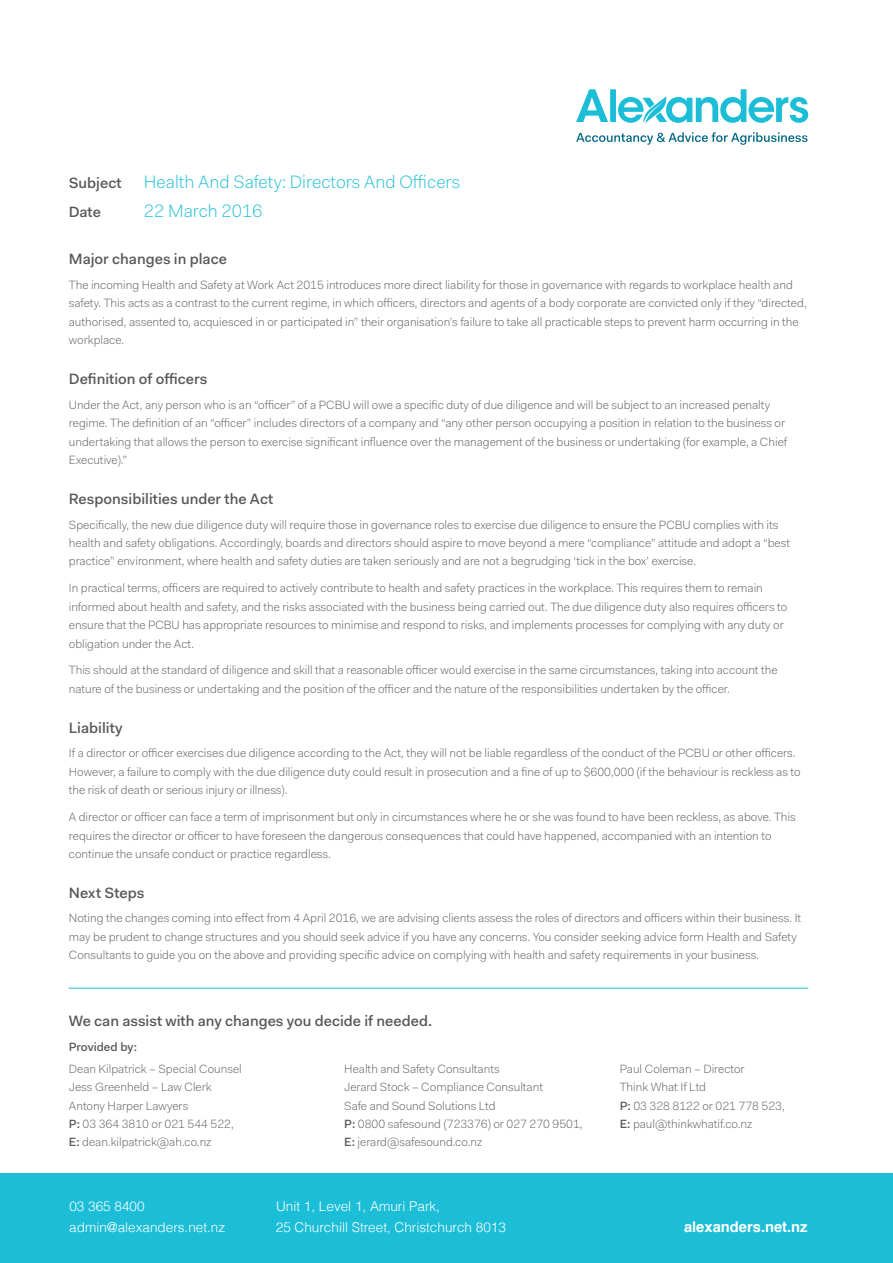
<style>
.page{position:relative;width:893px;height:1263px;background:#fff}
.page>*{position:absolute;margin:0;border:0;box-sizing:border-box;transform-origin:0 0}
.t1{font:300 18px "Fakt Pro";color:#1cbed7}
.t2{font:500 15px "Fakt Pro";color:#57585a}
.t3{font:700 14.7px "Helvetica";color:#fff}
.t4{font:300 13.5px/20.9px "Helvetica";color:#fff}
.t5{font:300 12px/18.5px "Fakt Pro";color:#57585a}
.t6{font:500 12px "Fakt Pro";letter-spacing:-.005em;color:#57585a}
.s1{font-weight:500;font-size:15px;color:#57585a}
.s2{font-weight:500}
</style>
<div class="page">
<svg style="left:576px;top:89px;width:232px;height:34px"></svg>
<svg style="left:576px;top:132px;width:231px;height:13px"></svg>
<div style="left:0;top:1173px;width:893px;height:90px;background:#1cbed7"></div>
<hr style="left:69px;top:988px;width:739px;height:1px;background:#1cbed7">
<p class="t1" style="left:69px;top:170px;width:393px"><span class="s1">Subject</span> Health And Safety: Directors And Officers</p>
<p class="t2" style="left:69px;top:202px;width:34px">Date</p>
<p class="t1" style="left:144px;top:199px;width:120px">22 March 2016</p>
<p class="t2" style="left:69px;top:249px;width:160px">Major changes in place</p>
<p class="t5" style="left:69px;top:276px;width:739px">The incoming Health and Safety at Work Act 2015 introduces more direct liability for those in governance with regards to workplace health and safety. This acts as a contrast to the current regime, in which officers, directors and agents of a body corporate are convicted only if they “directed, authorised, assented to, acquiesced in or participated in” their organisation’s failure to take all practicable steps to prevent harm occurring in the workplace.</p>
<p class="t2" style="left:69px;top:369px;width:140px">Definition of officers</p>
<p class="t5" style="left:69px;top:395px;width:720px">Under the Act, any person who is an “officer” of a PCBU will owe a specific duty of due diligence and will be subject to an increased penalty regime. The definition of an “officer” includes directors of a company and “any other person occupying a position in relation to the business or undertaking that allows the person to exercise significant influence over the management of the business or undertaking (for example, a Chief Executive).”</p>
<p class="t2" style="left:69px;top:489px;width:206px">Responsibilities under the Act</p>
<p class="t5" style="left:69px;top:515px;width:723px">Specifically, the new due diligence duty will require those in governance roles to exercise due diligence to ensure the PCBU complies with its health and safety obligations. Accordingly, boards and directors should aspire to move beyond a mere “compliance” attitude and adopt a “best practice” environment, where health and safety duties are taken seriously and are not a begrudging ‘tick in the box’ exercise.</p>
<p class="t5" style="left:69px;top:579px;width:720px">In practical terms, officers are required to actively contribute to health and safety practices in the workplace. This requires them to remain informed about health and safety, and the risks associated with the business being carried out. The due diligence duty also requires officers to ensure that the PCBU has appropriate resources to minimise and respond to risks, and implements processes for complying with any duty or obligation under the Act.</p>
<p class="t5" style="left:69px;top:661px;width:710px">This should at the standard of diligence and skill that a reasonable officer would exercise in the same circumstances, taking into account the nature of the business or undertaking and the position of the officer and the nature of the responsibilities undertaken by the officer.</p>
<p class="t2" style="left:69px;top:717px;width:55px">Liability</p>
<p class="t5" style="left:69px;top:744px;width:733px">If a director or officer exercises due diligence according to the Act, they will not be liable regardless of the conduct of the PCBU or other officers.<br>However, a failure to comply with the due diligence duty could result in prosecution and a fine of up to $600,000 (if the behaviour is reckless as to the risk of death or serious injury or illness).</p>
<p class="t5" style="left:69px;top:808px;width:728px">A director or officer can face a term of imprisonment but only in circumstances where he or she was found to have been reckless, as above. This requires the director or officer to have foreseen the dangerous consequences that could have happened, accompanied with an intention to continue the unsafe conduct or practice regardless.</p>
<p class="t2" style="left:69px;top:882px;width:77px">Next Steps</p>
<p class="t5" style="left:69px;top:909px;width:734px">Noting the changes coming into effect from 4 April 2016, we are advising clients assess the roles of directors and officers within their business. It may be prudent to change structures and you should seek advice if you have any concerns. You consider seeking advice form Health and Safety<br>Consultants to guide you on the above and providing specific advice on complying with health and safety requirements in your business.</p>
<p class="t2" style="left:69px;top:1011px;width:365px">We can assist with any changes you decide if needed.</p>
<p class="t6" style="left:69px;top:1039px;width:70px">Provided by:</p>
<p class="t5" style="left:69px;top:1059px;width:174px">Dean Kilpatrick – Special Counsel</p>
<p class="t5" style="left:69px;top:1078px;width:144px">Jess Greenheld – Law Clerk</p>
<p class="t5" style="left:69px;top:1096px;width:166px">Antony Harper Lawyers<br><span class="s2">P:</span> 03 364 3810 or 021 544 522,<br><span class="s2">E:</span> dean.kilpatrick@ah.co.nz</p>
<p class="t5" style="left:344px;top:1059px;width:157px">Health and Safety Consultants</p>
<p class="t5" style="left:344px;top:1078px;width:200px">Jerard Stock – Compliance Consultant</p>
<p class="t5" style="left:344px;top:1096px;width:240px">Safe and Sound Solutions Ltd<br><span class="s2">P:</span> 0800 safesound (723376) or 027 270 9501,<br><span class="s2">E:</span> jerard@safesound.co.nz</p>
<p class="t4" style="left:69px;top:1195px;width:157px">03 365 8400 admin@alexanders.net.nz</p>
<p class="t4" style="left:276px;top:1195px;width:232px">Unit 1, Level 1, Amuri Park,<br>25 Churchill Street, Christchurch 8013</p>
<p class="t5" style="left:620px;top:1059px;width:126px">Paul Coleman – Director</p>
<p class="t5" style="left:620px;top:1078px;width:166px">Think What If Ltd<br><span class="s2">P:</span> 03 328 8122 or 021 778 523,<br><span class="s2">E:</span> paul@thinkwhatif.co.nz</p>
<p class="t3" style="left:684px;top:1215px;width:125px">alexanders.net.nz</p>
</div>
